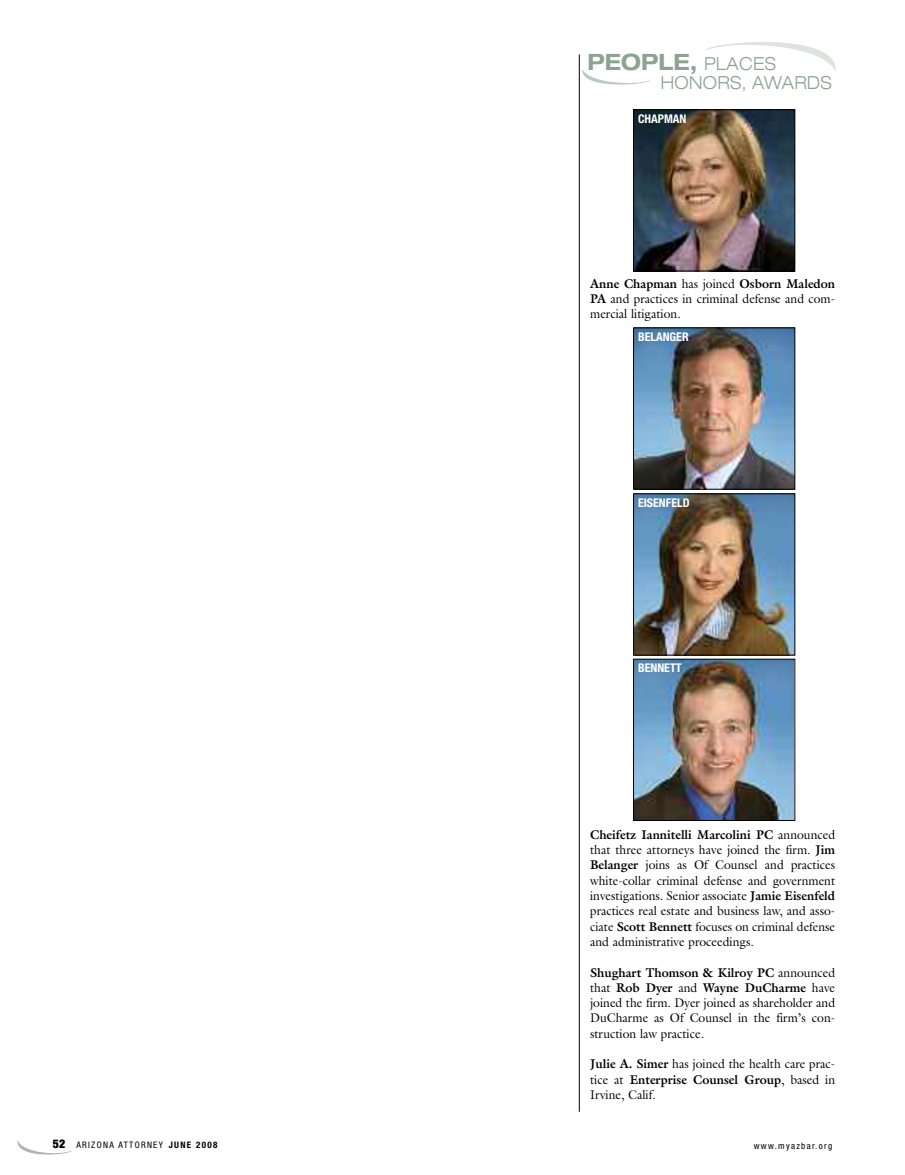
<style>
.page{position:relative;width:905px;height:1175px;background:#fff}
.page>*{position:absolute;margin:0;border:0;box-sizing:border-box;transform-origin:0 0}
.t1{font:700 expanded 22.5px "Helvetica Neue";color:#8da391;scale:.93 1}
.t2{font:300 expanded 18px "Helvetica Neue";letter-spacing:.02em;color:#8da391;scale:.93 1}
.t3{font:12.75px/15.3px "Galliard";color:#000;text-align:justify;scale:.95 1}
.t4{font:700 condensed 12px "Helvetica Neue";color:#fff}
.t5{font:condensed 9px "Helvetica Neue";letter-spacing:.145em;color:#000}
.s1{font-weight:300;font-size:18px}
.s2{font-weight:700}
.s3{font-weight:900;font-size:12px}
</style>
<div class="page">
<svg style="left:17px;top:1140px;width:55px;height:15px"></svg>
<hr style="left:579px;top:54px;width:1px;height:1057px;background:#000">
<img style="left:635px;top:111px;width:158px;height:158px">
<div style="left:633px;top:109px;width:162px;height:162px;border:1px solid #000"></div>
<img style="left:635px;top:329px;width:158px;height:158px">
<div style="left:633px;top:327px;width:162px;height:162px;border:1px solid #000"></div>
<img style="left:635px;top:495px;width:158px;height:158px">
<div style="left:633px;top:493px;width:162px;height:162px;border:1px solid #000"></div>
<img style="left:635px;top:661px;width:158px;height:158px">
<div style="left:633px;top:659px;width:162px;height:162px;border:1px solid #000"></div>
<svg style="left:706px;top:42px;width:130px;height:29px"></svg>
<svg style="left:582px;top:69px;width:68px;height:16px"></svg>
<h1 class="t1" style="left:587px;top:54px;width:204px">PEOPLE, <span class="s1">PLACES</span></h1>
<h2 class="t2" style="left:661px;top:76px;width:185px">HONORS, AWARDS</h2>
<p class="t4" style="left:638px;top:114px;width:50px">CHAPMAN</p>
<p class="t3" style="left:590px;top:276px;width:259px"><span class="s2">Anne Chapman</span> has joined <span class="s2">Osborn Maledon PA</span> and practices in criminal defense and com&shy;mercial litigation.</p>
<p class="t4" style="left:638px;top:332px;width:52px">BELANGER</p>
<p class="t4" style="left:638px;top:498px;width:53px">EISENFELD</p>
<p class="t4" style="left:638px;top:663px;width:45px">BENNETT</p>
<p class="t3" style="left:590px;top:826px;width:259px"><span class="s2">Cheifetz Iannitelli Marcolini PC</span> announced that three attorneys have joined the firm. <span class="s2">Jim Belanger</span> joins as Of Counsel and practices white-collar criminal defense and government investigations. Senior associate <span class="s2">Jamie Eisenfeld </span>practices real estate and business law, and asso&shy;ciate <span class="s2">Scott Bennett</span> focuses on criminal defense and administrative proceedings.</p>
<p class="t3" style="left:590px;top:964px;width:259px"><span class="s2">Shughart Thomson &amp; Kilroy PC</span> announced that <span class="s2">Rob Dyer</span> and <span class="s2">Wayne DuCharme</span> have joined the firm. Dyer joined as shareholder and DuCharme as Of Counsel in the firm’s con&shy;struction law practice.</p>
<p class="t3" style="left:590px;top:1056px;width:259px"><span class="s2">Julie A. Simer</span> has joined the health care prac&shy;tice at <span class="s2">Enterprise Counsel Group</span>, based in Irvine, Calif.</p>
<p class="t5" style="left:53px;top:1141px;width:166px"><span class="s3">52</span> ARIZONA ATTORNEY <span class="s2">JUNE 2008</span></p>
<p class="t5" style="left:753px;top:1142px;width:80px">www.myazbar.org</p>
</div>
